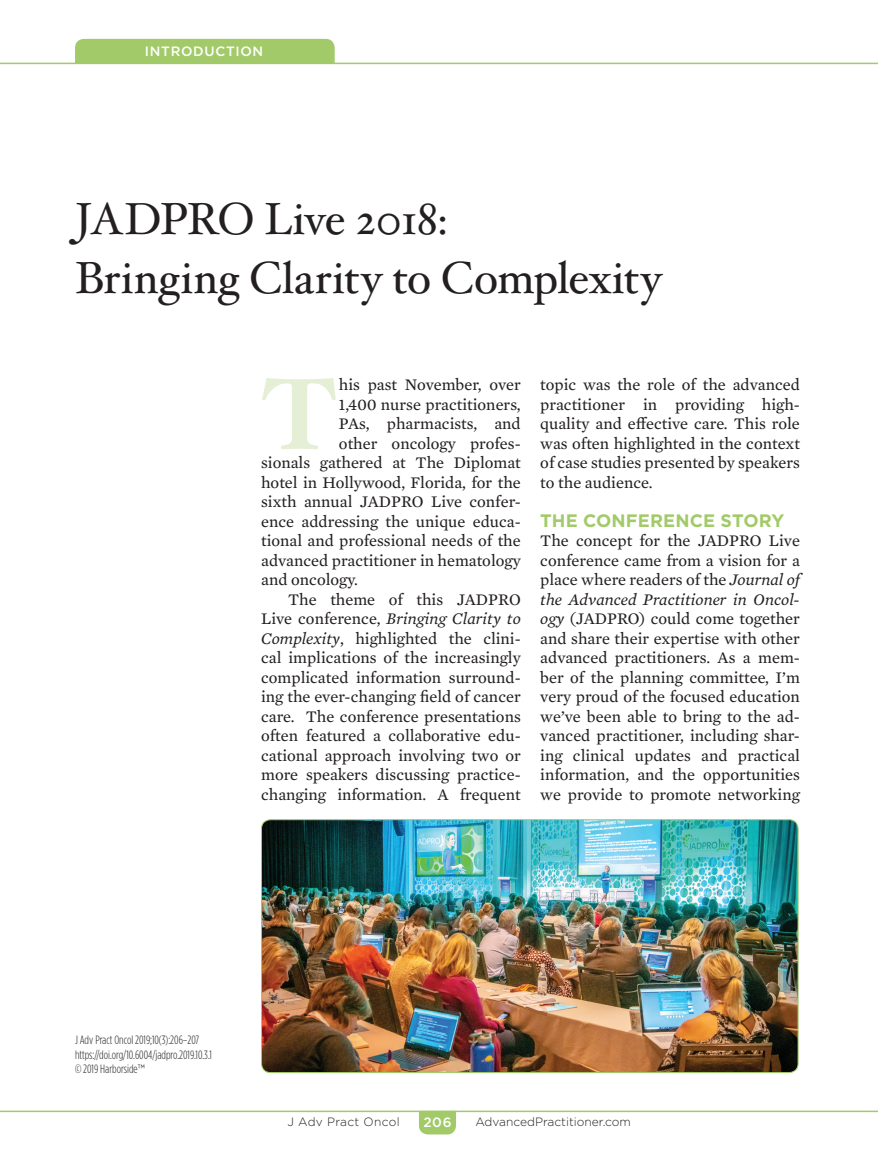
<style>
.page{position:relative;width:878px;height:1175px;background:#fff}
.page>*{position:absolute;margin:0;border:0;box-sizing:border-box;transform-origin:0 0}
.Body_txt___Drop_cap{font:700 101.25px "Hoefler Txt";color:#e4efd5}
.t1{font:45px/58.5px "Hoefler Txt";letter-spacing:-.005em;color:#231f20}
.Subhead_1{font:700 18px "Gotham";letter-spacing:.005em;color:#a2ca69}
.Body_txt{font:16.5px/19.5px "Mercury Text G2";color:#231f20;text-align:justify}
.Body_txt_no-indent{font:16.5px/19.5px "Mercury Text G2";color:#231f20;text-align:justify}
.Body_txt___Drop_cap-2{font:16.5px "Mercury Text G2";color:#231f20}
.t2{font:500 13.5px "Gotham";letter-spacing:.05em;color:#fff}
.Correspondence_to{font:300 12px/14.4px "Gotham Condensed";color:#231f20}
.t3{font:300 12px "Gotham";color:#231f20}
.t4{font:300 12px "Gotham";letter-spacing:.025em;color:#231f20}
.s1{font-style:italic}
.s2{font-family:"Gotham Narrow"}
</style>
<div class="page">
<hr style="left:0;top:1110px;width:878px;height:2px;background:#a2ca69">
<svg style="left:419px;top:1110px;width:37px;height:24px"></svg>
<hr style="left:0;top:63px;width:878px;height:1px;background:#a2ca69">
<div style="left:75px;top:39px;width:259px;height:24px;background:#a2ca69"></div>
<img style="left:261px;top:819px;width:537px;height:253px">
<div style="left:261px;top:819px;width:537px;height:253px;border:1px solid #a2ca69;border-radius:9px"></div>
<p class="t2" style="left:145px;top:43px;width:120px">INTRODUCTION</p>
<p class="t1" style="left:75px;top:189px;width:588px">JADPRO Live 2018:<br>Bringing Clarity to Complexity</p>
<p class="Body_txt___Drop_cap" style="left:261px;top:351px;width:77px">T</p>
<p class="Body_txt___Drop_cap-2" style="left:339px;top:373px;width:183px">his past November, over</p>
<p class="Body_txt___Drop_cap-2" style="left:339px;top:392px;width:183px">1,400 nurse practitioners,</p>
<p class="Body_txt___Drop_cap-2" style="left:339px;top:412px;width:183px">PAs, pharmacists, and</p>
<p class="Body_txt___Drop_cap-2" style="left:339px;top:431px;width:183px">other oncology profes-</p>
<p class="Body_txt___Drop_cap-2" style="left:261px;top:451px;width:261px">sionals gathered at The Diplomat</p>
<p class="Body_txt___Drop_cap-2" style="left:261px;top:470px;width:261px">hotel in Hollywood, Florida, for the</p>
<p class="Body_txt___Drop_cap-2" style="left:261px;top:490px;width:261px">sixth annual JADPRO Live confer-</p>
<p class="Body_txt___Drop_cap-2" style="left:261px;top:509px;width:261px">ence addressing the unique educa-</p>
<p class="Body_txt___Drop_cap-2" style="left:261px;top:529px;width:261px">tional and professional needs of the</p>
<p class="Body_txt___Drop_cap-2" style="left:261px;top:548px;width:261px">advanced practitioner in hematology</p>
<p class="Body_txt___Drop_cap-2" style="left:261px;top:568px;width:98px">and oncology.</p>
<p class="Body_txt" style="left:261px;top:588px;width:261px;text-indent:27px">The theme of this JADPRO Live conference, <span class="s1">Bringing Clarity to Complexity</span>, highlighted the clini&shy;cal implications of the increasingly complicated information surround&shy;ing the ever-changing field of cancer care. The conference presentations often featured a collaborative edu&shy;cational approach involving two or more speakers discussing practice&shy;changing information. A frequent</p>
<p class="Body_txt" style="left:540px;top:374px;width:261px">topic was the role of the advanced practitioner in providing high&shy;quality and effective care. This role was often highlighted in the context of case studies presented by speakers to the audience.</p>
<p class="Subhead_1" style="left:540px;top:508px;width:245px">THE CONFERENCE STORY</p>
<p class="Body_txt_no-indent" style="left:540px;top:530px;width:261px">The concept for the JADPRO Live conference came from a vision for a place where readers of the <span class="s1">Journal of the Advanced Practitioner in Oncol&shy;ogy</span> (JADPRO) could come together and share their expertise with other advanced practitioners. As a mem&shy;ber of the planning committee, I’m very proud of the focused education we’ve been able to bring to the ad&shy;vanced practitioner, including shar&shy;ing clinical updates and practical information, and the opportunities we provide to promote networking</p>
<p class="Correspondence_to" style="left:75px;top:1032px;width:138px">J Adv Pract Oncol 2019;10(3):206–207 https://doi.org/10.6004/jadpro.2019.10.3.1 © 2019 Harborside<span class="s2">™</span></p>
<p class="t4" style="left:287px;top:1114px;width:114px">J Adv Pract Oncol</p>
<p class="t2" style="left:423px;top:1113px;width:30px">206</p>
<p class="t3" style="left:475px;top:1114px;width:157px">AdvancedPractitioner.com</p>
</div>
